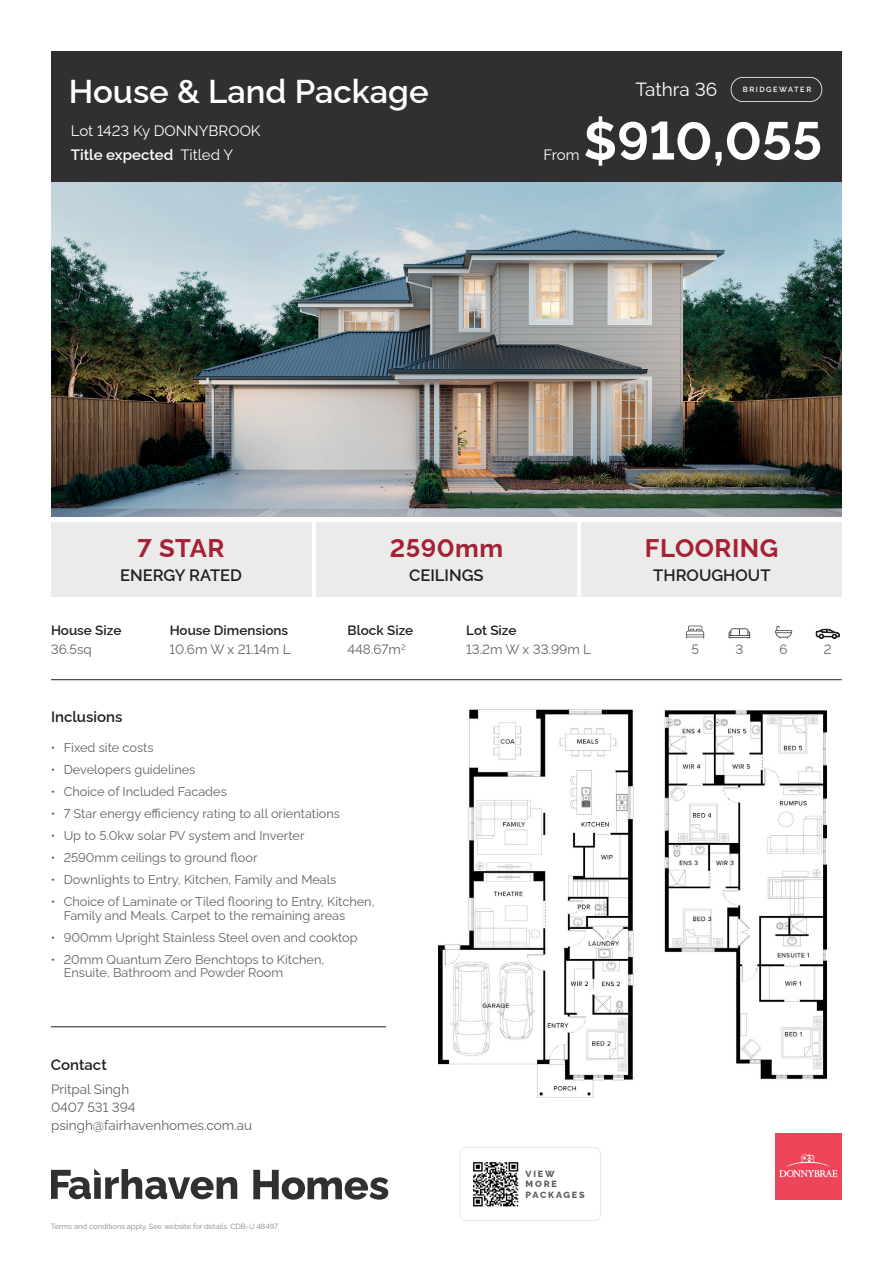
<style>
.page{position:relative;width:893px;height:1263px;background:#fff}
.page>*{position:absolute;margin:0;border:0;box-sizing:border-box;transform-origin:0 0}
.t1{font:700 52.95px "Raleway";color:#fff}
.t2{font:600 33px "Raleway";color:#fff}
.t3{font:700 25.5px "Raleway";letter-spacing:.02em;color:#a52136}
.t4{font:19.05px "Raleway";color:#fff}
.t5{font:600 16.5px "Raleway";color:#231f20}
.t6{font:15px "Raleway";color:#fff}
.t7{font:600 15px "Raleway";color:#231f20}
.t8{font:600 15px "Raleway";color:#fff}
.t9{font:13.5px/18px "Raleway";color:#636366}
.t10{font:600 13.5px "Raleway";color:#231f20}
.t11{font:12.75px/13.5px "Raleway";color:#636366}
.t12{font:800 9px/10.5px "Raleway";letter-spacing:.2em;color:#5b5f60}
.t13{font:7.8px "Raleway";color:#636366}
.t14{font:7.5px "Raleway";color:#808285}
.t15{font:600 7.5px "Raleway";letter-spacing:.2em;color:#fff}
</style>
<div class="page">
<div style="left:51px;top:51px;width:791px;height:132px;background:#312f30"></div>
<hr style="left:51px;top:1026px;width:335px;height:1px;background:#231f20">
<hr style="left:51px;top:679px;width:791px;height:1px;background:#231f20">
<svg style="left:51px;top:1168px;width:337px;height:32px"></svg>
<svg style="left:686px;top:626px;width:18px;height:13px"></svg>
<svg style="left:729px;top:628px;width:21px;height:10px"></svg>
<svg style="left:775px;top:626px;width:17px;height:12px"></svg>
<svg style="left:816px;top:629px;width:24px;height:10px"></svg>
<div style="left:51px;top:522px;width:260px;height:74px;background:#ebebea"></div>
<div style="left:316px;top:522px;width:260px;height:74px;background:#ebebea"></div>
<div style="left:582px;top:522px;width:260px;height:74px;background:#ebebea"></div>
<img style="left:51px;top:183px;width:791px;height:334px">
<img style="left:439px;top:710px;width:387px;height:387px">
<img style="left:776px;top:1133px;width:66px;height:66px">
<img style="left:731px;top:77px;width:92px;height:24px">
<div style="left:459px;top:1147px;width:142px;height:74px;border:1px solid #ebebea;border-radius:7px"></div>
<img style="left:473px;top:1162px;width:46px;height:45px">
<h2 class="t2" style="left:69px;top:65px;width:361px">House &amp; Land Package</h2>
<p class="t8" style="left:71px;top:143px;width:104px">Title expected</p>
<p class="t6" style="left:71px;top:119px;width:191px">Lot 1423 Ky DONNYBROOK</p>
<p class="t6" style="left:180px;top:143px;width:54px">Titled Y</p>
<h3 class="t4" style="left:635px;top:74px;width:83px">Tathra 36</h3>
<p class="t15" style="left:743px;top:83px;width:70px">BRIDGEWATER</p>
<h1 class="t1" style="left:583px;top:99px;width:240px">$910,055</h1>
<p class="t6" style="left:544px;top:142px;width:37px">From</p>
<h3 class="t3" style="left:138px;top:527px;width:88px">7 STAR</h3>
<p class="t5" style="left:120px;top:562px;width:123px">ENERGY RATED</p>
<h3 class="t3" style="left:390px;top:527px;width:115px">2590mm</h3>
<p class="t5" style="left:409px;top:562px;width:76px">CEILINGS</p>
<p class="t10" style="left:51px;top:619px;width:72px">House Size</p>
<p class="t10" style="left:170px;top:619px;width:120px">House Dimensions</p>
<p class="t10" style="left:348px;top:619px;width:67px">Block Size</p>
<p class="t10" style="left:466px;top:619px;width:52px">Lot Size</p>
<h3 class="t3" style="left:645px;top:527px;width:135px">FLOORING</h3>
<p class="t5" style="left:653px;top:562px;width:119px">THROUGHOUT</p>
<p class="t9" style="left:51px;top:639px;width:42px">36.5sq</p>
<p class="t9" style="left:170px;top:639px;width:123px">10.6m W x 21.14m L</p>
<p class="t7" style="left:51px;top:705px;width:73px">Inclusions</p>
<p class="t13" style="left:401px;top:641px;width:6px">2</p>
<p class="t9" style="left:348px;top:639px;width:55px">448.67m</p>
<p class="t9" style="left:466px;top:639px;width:126px">13.2m W x 33.99m L</p>
<p class="t11" style="left:51px;top:739px;width:104px">• Fixed site costs</p>
<p class="t11" style="left:51px;top:761px;width:146px">• Developers guidelines</p>
<p class="t11" style="left:51px;top:783px;width:177px">• Choice of Included Facades</p>
<p class="t11" style="left:51px;top:805px;width:291px">• 7 Star energy efficiency rating to all orientations</p>
<p class="t11" style="left:51px;top:827px;width:255px">• Up to 5.0kw solar PV system and Inverter</p>
<p class="t11" style="left:51px;top:849px;width:208px">• 2590mm ceilings to ground floor</p>
<p class="t11" style="left:51px;top:872px;width:287px">• Downlights to Entry, Kitchen, Family and Meals</p>
<p class="t11" style="left:64px;top:894px;width:312px;text-indent:-13px">• Choice of Laminate or Tiled flooring to Entry, Kitchen,<br>Family and Meals. Carpet to the remaining areas</p>
<p class="t11" style="left:51px;top:929px;width:308px">• 900mm Upright Stainless Steel oven and cooktop</p>
<p class="t11" style="left:64px;top:951px;width:262px;text-indent:-13px">• 20mm Quantum Zero Benchtops to Kitchen,<br>Ensuite, Bathroom and Powder Room</p>
<p class="t7" style="left:51px;top:1052px;width:57px">Contact</p>
<p class="t9" style="left:51px;top:1079px;width:203px">Pritpal Singh<br>0407 531 394 psingh@fairhavenhomes.com.au</p>
<p class="t14" style="left:51px;top:1220px;width:229px">Terms and conditions apply. See website for details. CDB-U 48497.</p>
<p class="t12" style="left:526px;top:1167px;width:61px">VIEW<br>MORE<br>PACKAGES</p>
<p class="t9" style="left:691px;top:639px;width:9px">5</p>
<p class="t9" style="left:735px;top:639px;width:9px">3</p>
<p class="t9" style="left:779px;top:639px;width:10px">6</p>
<p class="t9" style="left:824px;top:639px;width:9px">2</p>
</div>
